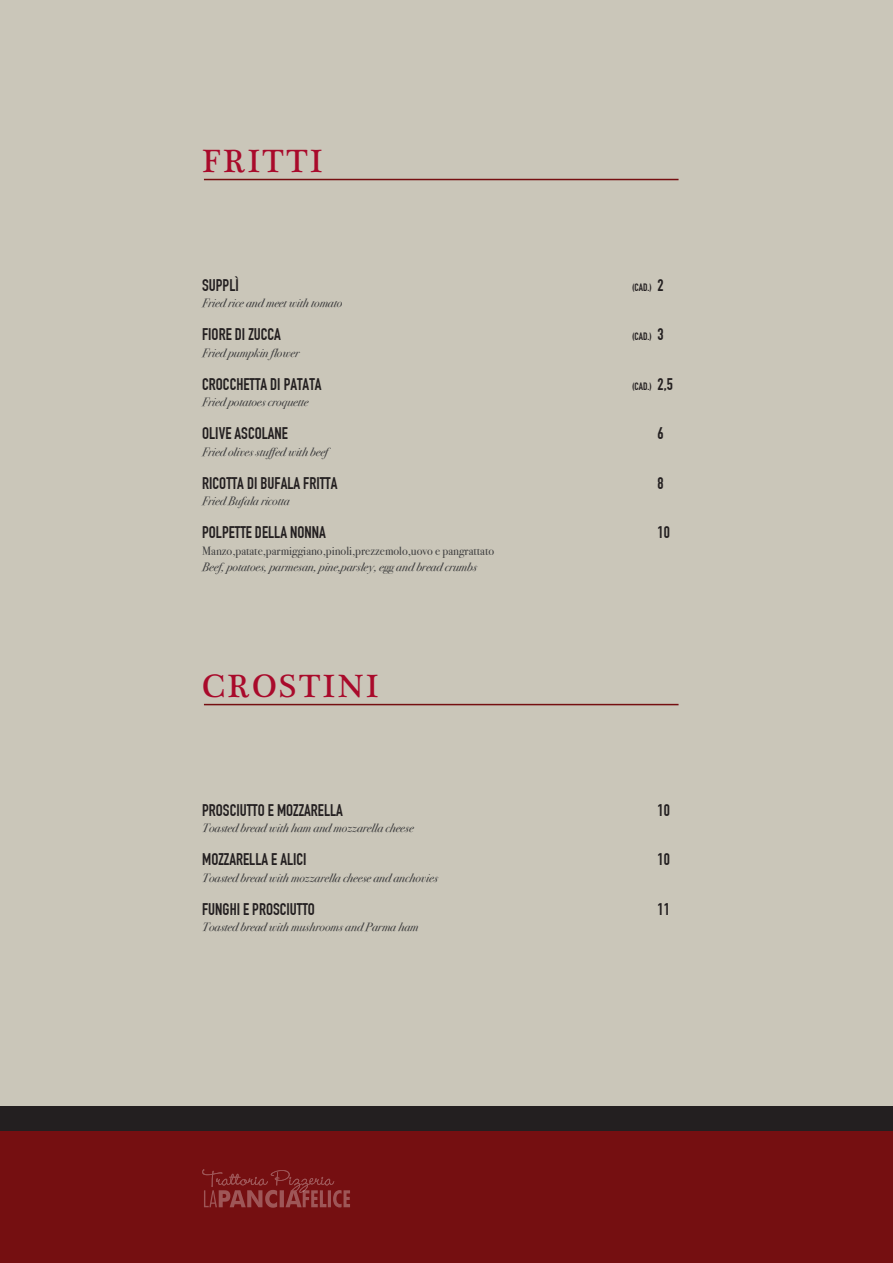
<style>
.page{position:relative;width:893px;height:1263px;background:#cac6b9}
.page>*{position:absolute;margin:0;border:0;box-sizing:border-box;transform-origin:0 0}
.t1{font:33px "Plantagenet Cherokee";letter-spacing:.075em;color:#a90a2b}
.t2{font:700 16.5px "DIN Condensed";color:#231f20}
.t3{font:italic 12px "Bodoni Svty Two OSITCTT";color:#3e3e3f}
.t4{font:12px "Bodoni Svty Two OSITCTT";color:#3e3e3f}
.t5{font:700 10.5px "DIN Condensed";color:#231f20}
</style>
<div class="page">
<div style="left:0;top:1128px;width:893px;height:135px;background:#750f11"></div>
<div style="left:0;top:1106px;width:893px;height:24px;background:#231f20"></div>
<svg style="left:202px;top:1169px;width:148px;height:39px"></svg>
<hr style="left:204px;top:179px;width:474px;height:1px;background:#750f11">
<hr style="left:204px;top:704px;width:474px;height:1px;background:#750f11">
<h1 class="t1" style="left:202px;top:142px;width:122px">FRITTI</h1>
<h2 class="t2" style="left:202px;top:275px;width:38px">SUPPLÌ</h2>
<p class="t3" style="left:202px;top:296px;width:142px">Fried rice and meet with tomato</p>
<h2 class="t2" style="left:202px;top:325px;width:80px">FIORE DI ZUCCA</h2>
<p class="t3" style="left:202px;top:345px;width:98px">Fried pumpkin flower</p>
<h2 class="t2" style="left:202px;top:374px;width:121px">CROCCHETTA DI PATATA</h2>
<p class="t3" style="left:202px;top:395px;width:108px">Fried potatoes croquette</p>
<h2 class="t2" style="left:202px;top:424px;width:87px">OLIVE ASCOLANE</h2>
<p class="t3" style="left:202px;top:444px;width:128px">Fried olives stuffed with beef</p>
<h2 class="t2" style="left:202px;top:473px;width:137px">RICOTTA DI BUFALA FRITTA</h2>
<p class="t3" style="left:202px;top:494px;width:89px">Fried Bufala ricotta</p>
<h2 class="t2" style="left:202px;top:523px;width:125px">POLPETTE DELLA NONNA</h2>
<p class="t4" style="left:202px;top:543px;width:293px">Manzo,patate,parmiggiano,pinoli,prezzemolo,uovo e pangrattato</p>
<p class="t3" style="left:202px;top:560px;width:276px">Beef, potatoes, parmesan, pine,parsley, egg and bread crumbs</p>
<h1 class="t1" style="left:202px;top:667px;width:178px">CROSTINI</h1>
<h2 class="t2" style="left:202px;top:800px;width:142px">PROSCIUTTO E MOZZARELLA</h2>
<p class="t3" style="left:202px;top:821px;width:213px">Toasted bread with ham and mozzarella cheese</p>
<h2 class="t2" style="left:202px;top:850px;width:106px">MOZZARELLA E ALICI</h2>
<p class="t3" style="left:202px;top:870px;width:237px">Toasted bread with mozzarella cheese and anchovies</p>
<h2 class="t2" style="left:202px;top:899px;width:114px">FUNGHI E PROSCIUTTO</h2>
<p class="t3" style="left:202px;top:920px;width:218px">Toasted bread with mushrooms and Parma ham</p>
<h2 class="t2" style="left:657px;top:275px;width:8px">2</h2>
<h2 class="t2" style="left:657px;top:325px;width:8px">3</h2>
<h2 class="t2" style="left:657px;top:374px;width:17px">2,5</h2>
<h2 class="t2" style="left:657px;top:424px;width:8px">6</h2>
<h2 class="t2" style="left:657px;top:473px;width:8px">8</h2>
<h2 class="t2" style="left:657px;top:523px;width:14px">10</h2>
<p class="t5" style="left:632px;top:281px;width:21px">(CAD.)</p>
<p class="t5" style="left:632px;top:330px;width:21px">(CAD.)</p>
<p class="t5" style="left:632px;top:380px;width:21px">(CAD.)</p>
<h2 class="t2" style="left:657px;top:800px;width:14px">10</h2>
<h2 class="t2" style="left:657px;top:850px;width:14px">10</h2>
<h2 class="t2" style="left:657px;top:899px;width:14px">11</h2>
</div>
